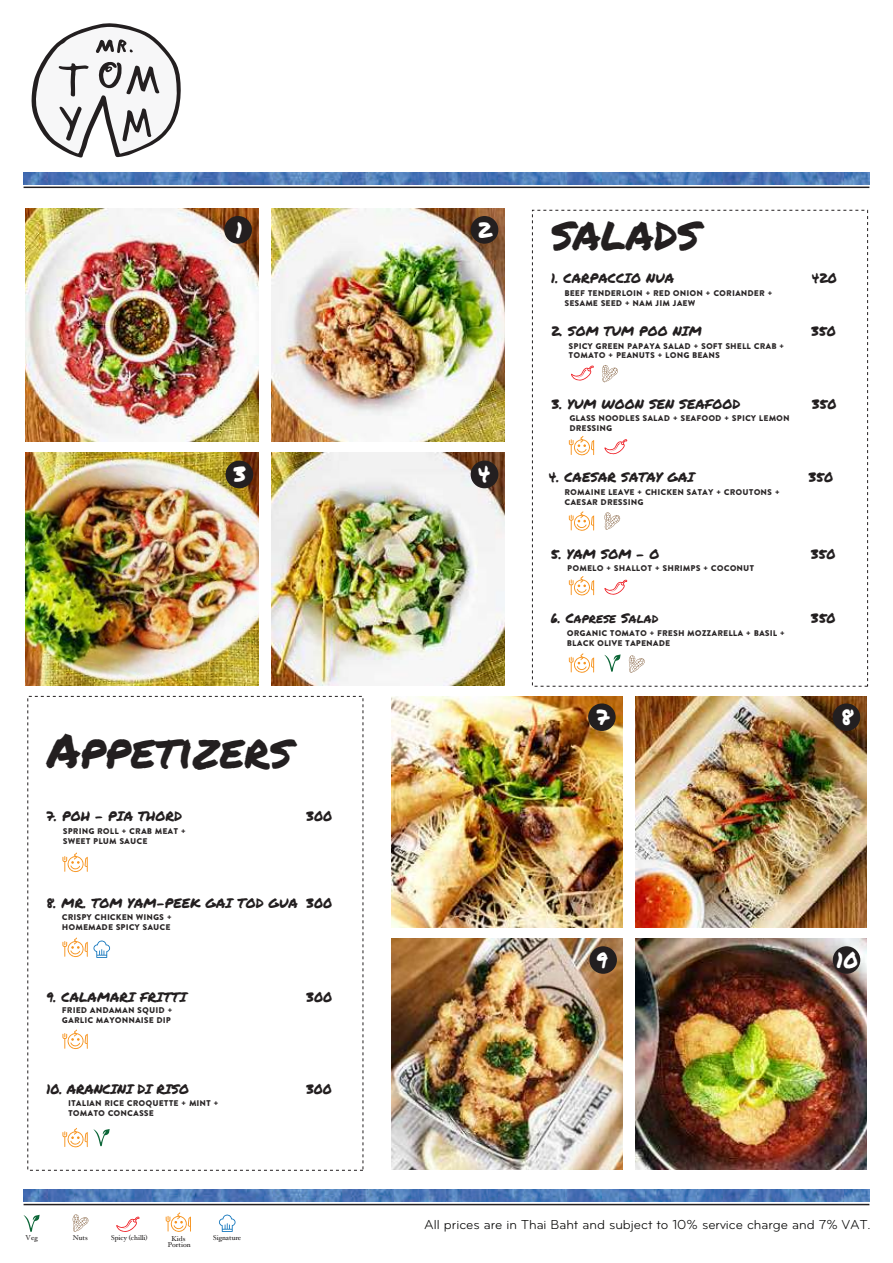
<style>
.page{position:relative;width:893px;height:1263px;background:#fff}
.page>*{position:absolute;margin:0;border:0;box-sizing:border-box;transform-origin:0 0}
.t1{font:47.7px "Permanent Marker";color:#231f20}
.t2{font:21.75px "Permanent Marker";color:#fff}
.t3{font:21.6px "Permanent Marker";color:#fff}
.t4{font:13.5px "Bryant Pro";color:#050504}
.t5{font:13.35px "Permanent Marker";color:#231f20}
.t6{font:13.35px "Permanent Marker";letter-spacing:-.02em;color:#231f20}
.t7{font:8.25px/9.9px "Brandon Printed One";color:#231f20}
.t8{font:7.05px "Hoefler Text";color:#211e1e}
</style>
<div class="page">
<svg style="left:31px;top:23px;width:150px;height:135px"></svg>
<hr style="left:24px;top:187px;width:845px;height:1px;background:#231f20">
<img style="left:24px;top:172px;width:845px;height:12px">
<hr style="left:24px;top:1204px;width:845px;height:1px;background:#231f20">
<img style="left:24px;top:1190px;width:845px;height:12px">
<img style="left:26px;top:209px;width:233px;height:233px">
<img style="left:272px;top:209px;width:233px;height:233px">
<img style="left:26px;top:453px;width:233px;height:233px">
<img style="left:272px;top:453px;width:233px;height:233px">
<div style="left:224px;top:216px;width:28px;height:28px;background:#231f20;border-radius:50%"></div>
<div style="left:471px;top:216px;width:27px;height:28px;background:#231f20;border-radius:50%"></div>
<div style="left:226px;top:461px;width:27px;height:27px;background:#231f20;border-radius:50%"></div>
<div style="left:471px;top:461px;width:27px;height:27px;background:#231f20;border-radius:50%"></div>
<img style="left:391px;top:696px;width:231px;height:231px">
<img style="left:635px;top:696px;width:231px;height:231px">
<img style="left:391px;top:939px;width:231px;height:231px">
<img style="left:635px;top:939px;width:231px;height:231px">
<div style="left:588px;top:703px;width:28px;height:28px;background:#231f20;border-radius:50%"></div>
<div style="left:833px;top:703px;width:27px;height:28px;background:#231f20;border-radius:50%"></div>
<div style="left:589px;top:946px;width:28px;height:28px;background:#231f20;border-radius:50%"></div>
<div style="left:833px;top:946px;width:27px;height:28px;background:#231f20;border-radius:50%"></div>
<div style="left:532px;top:210px;width:336px;height:477px;border:1px dashed #231f20"></div>
<svg style="left:604px;top:439px;width:23px;height:15px"></svg>
<svg style="left:604px;top:580px;width:23px;height:15px"></svg>
<svg style="left:571px;top:365px;width:23px;height:16px"></svg>
<svg style="left:602px;top:365px;width:16px;height:18px"></svg>
<svg style="left:629px;top:655px;width:16px;height:18px"></svg>
<svg style="left:604px;top:654px;width:17px;height:18px"></svg>
<svg style="left:24px;top:1215px;width:16px;height:17px"></svg>
<svg style="left:73px;top:1214px;width:16px;height:18px"></svg>
<svg style="left:116px;top:1216px;width:24px;height:16px"></svg>
<svg style="left:219px;top:1214px;width:17px;height:18px"></svg>
<svg style="left:166px;top:1212px;width:25px;height:20px"></svg>
<svg style="left:62px;top:853px;width:26px;height:19px"></svg>
<svg style="left:569px;top:436px;width:25px;height:20px"></svg>
<svg style="left:569px;top:576px;width:25px;height:20px"></svg>
<svg style="left:569px;top:653px;width:25px;height:20px"></svg>
<svg style="left:62px;top:937px;width:48px;height:21px"></svg>
<svg style="left:62px;top:1029px;width:26px;height:20px"></svg>
<svg style="left:62px;top:1128px;width:48px;height:20px"></svg>
<svg style="left:604px;top:512px;width:16px;height:18px"></svg>
<svg style="left:569px;top:511px;width:25px;height:20px"></svg>
<h2 class="t2" style="left:236px;top:214px;width:9px">1</h2>
<h2 class="t2" style="left:477px;top:214px;width:16px">2</h2>
<h2 class="t2" style="left:234px;top:458px;width:14px">3</h2>
<h2 class="t2" style="left:477px;top:458px;width:14px">4</h2>
<h1 class="t1" style="left:47px;top:715px;width:246px">Appetizers</h1>
<h3 class="t5" style="left:46px;top:807px;width:137px">7. POH - PIA THORD</h3>
<h3 class="t5" style="left:306px;top:807px;width:27px">300</h3>
<p class="t7" style="left:63px;top:826px;width:125px">SPRING ROLL + CRAB MEAT +<br>SWEET PLUM SAUCE</p>
<h3 class="t5" style="left:46px;top:893px;width:288px">8. MR. TOM YAM-PEEK GAI TOD GUA 300</h3>
<p class="t7" style="left:62px;top:912px;width:111px">CRISPY CHICKEN WINGS +<br>HOMEMADE SPICY SAUCE</p>
<h3 class="t5" style="left:46px;top:987px;width:142px">9. CALAMARI FRITTI</h3>
<h3 class="t5" style="left:306px;top:987px;width:27px">300</h3>
<p class="t7" style="left:62px;top:1005px;width:112px">FRIED ANDAMAN SQUID +<br>GARLIC MAYONNAISE DIP</p>
<h3 class="t6" style="left:46px;top:1079px;width:144px">10. ARANCINI DI RISO</h3>
<h3 class="t5" style="left:306px;top:1079px;width:27px">300</h3>
<p class="t7" style="left:68px;top:1098px;width:152px">ITALIAN RICE CROQUETTE + MINT +<br>TOMATO CONCASSE</p>
<h1 class="t1" style="left:551px;top:198px;width:150px">salads</h1>
<h3 class="t5" style="left:551px;top:268px;width:124px">1. CARPACCIO NUA</h3>
<h3 class="t5" style="left:811px;top:268px;width:27px">420</h3>
<p class="t7" style="left:564px;top:288px;width:210px">BEEF TENDERLOIN + RED ONION + CORIANDER +<br>SESAME SEED + NAM JIM JAEW</p>
<p class="t7" style="left:569px;top:341px;width:217px">SPICY GREEN PAPAYA SALAD + SOFT SHELL CRAB +<br>TOMATO + PEANUTS + LONG BEANS</p>
<h3 class="t5" style="left:551px;top:321px;width:152px">2. SOM TUM POO NIM</h3>
<h3 class="t5" style="left:811px;top:321px;width:26px">350</h3>
<h3 class="t5" style="left:552px;top:394px;width:190px">3. YUM WOON SEN SEAFOOD</h3>
<h3 class="t5" style="left:812px;top:394px;width:26px">350</h3>
<p class="t7" style="left:569px;top:413px;width:222px">GLASS NOODLES SALAD + SEAFOOD + SPICY LEMON<br>DRESSING</p>
<h3 class="t5" style="left:549px;top:467px;width:147px">4. CAESAR SATAY GAI</h3>
<h3 class="t5" style="left:809px;top:467px;width:26px">350</h3>
<p class="t7" style="left:564px;top:487px;width:217px">ROMAINE LEAVE + CHICKEN SATAY + CROUTONS +<br>CAESAR DRESSING</p>
<h3 class="t5" style="left:551px;top:544px;width:110px">5. YAM SOM – O</h3>
<h3 class="t5" style="left:811px;top:544px;width:26px">350</h3>
<p class="t7" style="left:567px;top:563px;width:189px">POMELO + SHALLOT + SHRIMPS + COCONUT</p>
<h3 class="t5" style="left:551px;top:608px;width:109px">6. Caprese Salad</h3>
<h3 class="t5" style="left:811px;top:608px;width:26px">350</h3>
<p class="t7" style="left:567px;top:628px;width:220px">ORGANIC TOMATO + FRESH MOZZARELLA + BASIL +<br>BLACK OLIVE TAPENADE</p>
<h3 class="t3" style="left:596px;top:701px;width:14px">7</h3>
<h3 class="t3" style="left:841px;top:701px;width:13px">8</h3>
<h3 class="t3" style="left:596px;top:944px;width:13px">9</h3>
<h3 class="t3" style="left:836px;top:944px;width:23px">10</h3>
<p class="t8" style="left:26px;top:1233px;width:14px">Veg</p>
<p class="t8" style="left:73px;top:1233px;width:17px">Nuts</p>
<p class="t8" style="left:111px;top:1233px;width:38px">Spicy (chilli)</p>
<p class="t8" style="left:171px;top:1234px;width:16px">Kids</p>
<p class="t8" style="left:213px;top:1233px;width:30px">Signature</p>
<p class="t8" style="left:168px;top:1240px;width:25px">Portion</p>
<h3 class="t4" style="left:424px;top:1217px;width:448px">All prices are in Thai Baht and subject to 10% service charge and 7% VAT.</h3>
</div>
